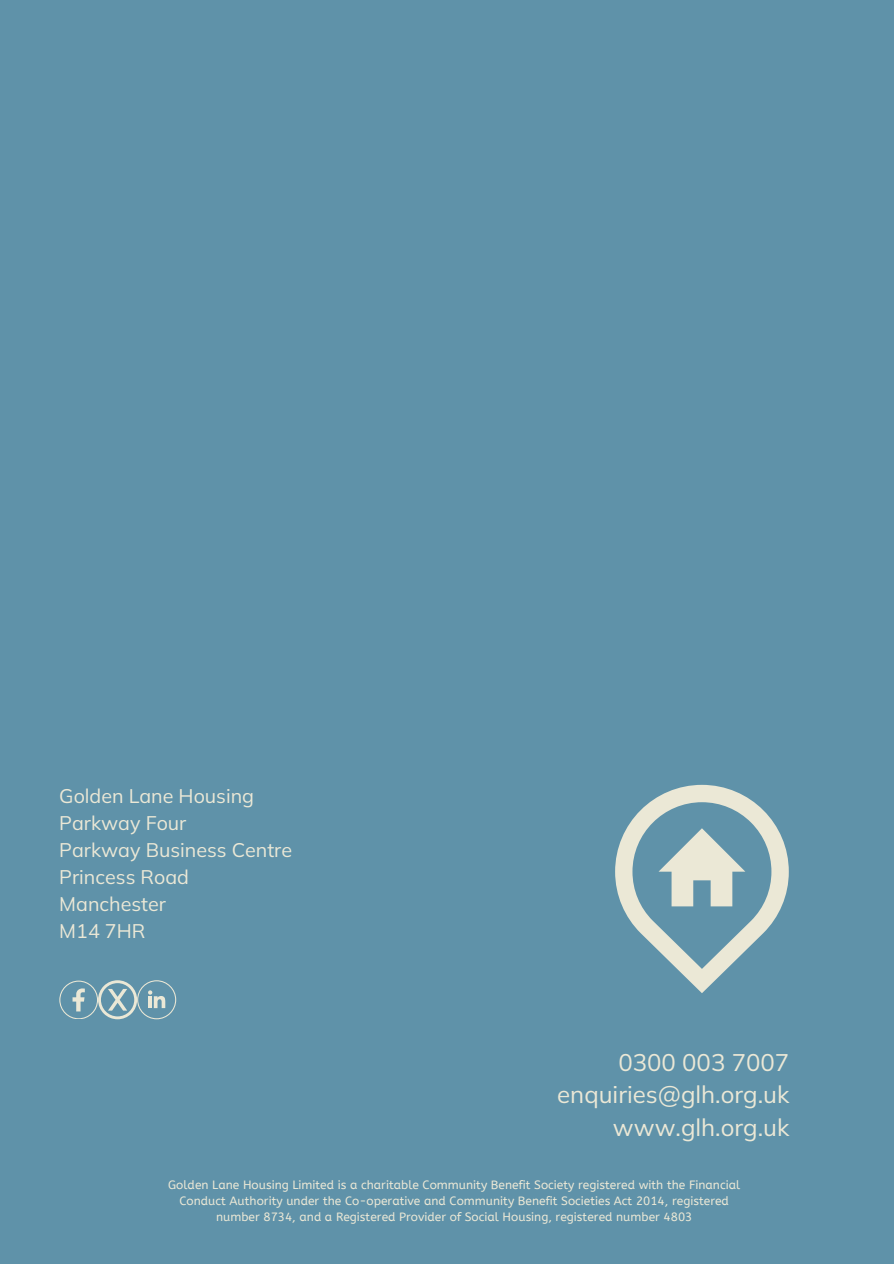
<style>
.page{position:relative;width:894px;height:1264px;background:#fff}
.page>*{position:absolute;margin:0;border:0;box-sizing:border-box;transform-origin:0 0}
.t1{font:24px/32.7px "Mulish";color:#ebe8d6;text-align:right}
.t2{font:19.65px/27px "Mulish";color:#ebe8d6}
.t3{font:12px/16px "A Bee Zee";color:#ebe8d6;text-align:center}
</style>
<div class="page">
<div style="left:0;top:0;width:893px;height:1263px;background:#5f92a9"></div>
<svg style="left:59px;top:980px;width:117px;height:39px"></svg>
<svg style="left:615px;top:784px;width:173px;height:209px"></svg>
<h2 class="t2" style="left:59px;top:782px;width:234px">Golden Lane Housing<br>Parkway Four<br>Parkway Business Centre<br>Princess Road<br>Manchester<br>M14 7HR</h2>
<p class="t1" style="left:557px;top:1045px;width:233px">0300 003 7007 enquiries@glh.org.uk www.glh.org.uk</p>
<p class="t3" style="left:168px;top:1177px;width:573px">Golden Lane Housing Limited is a charitable Community Benefit Society registered with the Financial<br>Conduct Authority under the Co-operative and Community Benefit Societies Act 2014, registered number 8734, and a Registered Provider of Social Housing, registered number 4803</p>
</div>
